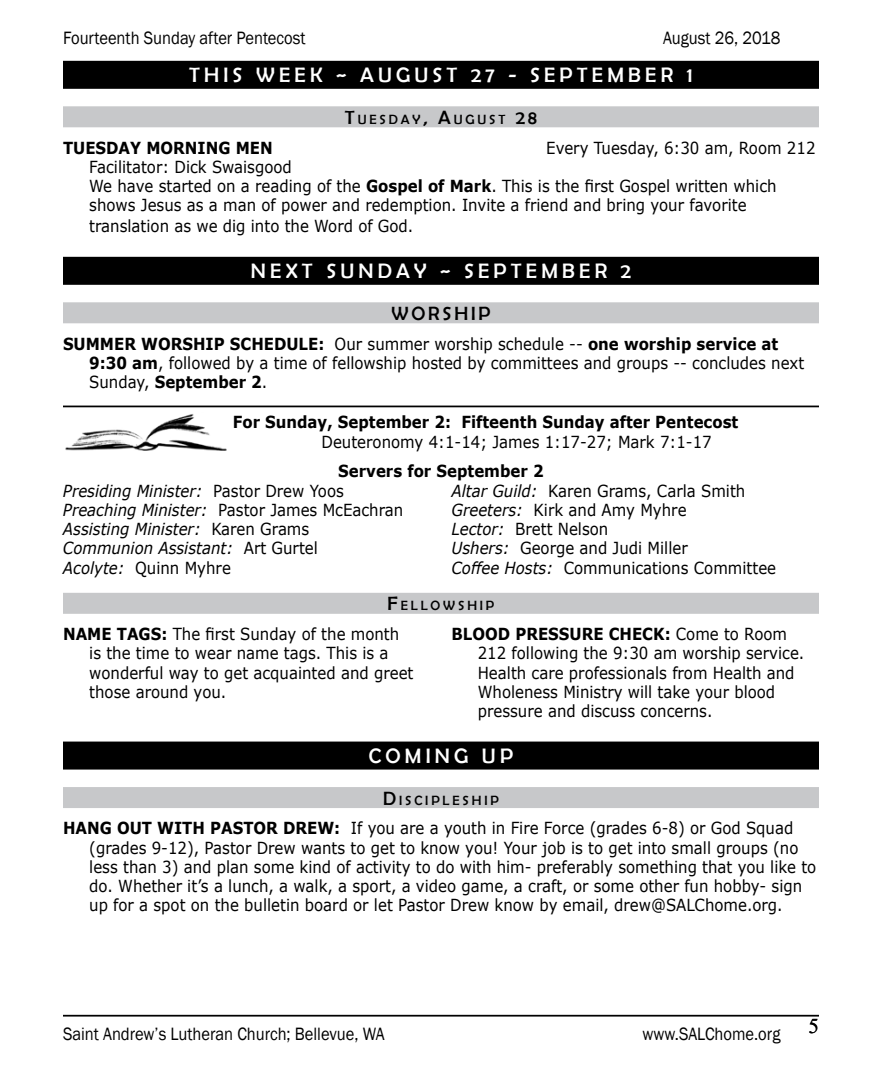
<style>
.page{position:relative;width:882px;height:1071px;background:#fff}
.page>*{position:absolute;margin:0;border:0;box-sizing:border-box;transform-origin:0 0}
.t1{font:21px "Berlin Sans FB";letter-spacing:.2em;color:#fff}
.t2{font:21px "Times New Roman";color:#000}
.t3{font:19.25px "Berlin Sans FB";color:#000}
.t4{font:18.38px "Franklin Gothic";color:#000;scale:.9 1}
.t5{font:16.62px/19.2px "Verdana";color:#000;scale:.9 1}
.t6{font:italic 16.62px/19.2px "Verdana";color:#000;scale:.9 1}
.t7{font:700 16.62px "Verdana";color:#000;scale:.9 1}
.t8{font:13.47px "Berlin Sans FB";letter-spacing:.215em;color:#000}
.s1{font-size:19.25px}
.s2{font-weight:700}
.s3{font-weight:700;font-style:normal}
.s4{font-style:normal}
.s5{font-style:italic}
</style>
<div class="page">
<hr style="left:63px;top:1015px;width:756px;height:2px;background:#000">
<div style="left:63px;top:61px;width:756px;height:28px;background:#000"></div>
<div style="left:63px;top:106px;width:756px;height:21px;background:#c7c8ca"></div>
<div style="left:63px;top:257px;width:756px;height:28px;background:#000"></div>
<div style="left:63px;top:302px;width:756px;height:21px;background:#c7c8ca"></div>
<hr style="left:63px;top:406px;width:756px;height:1px;background:#000">
<img style="left:65px;top:414px;width:162px;height:37px">
<div style="left:63px;top:593px;width:756px;height:21px;background:#c7c8ca"></div>
<div style="left:63px;top:742px;width:756px;height:28px;background:#000"></div>
<div style="left:63px;top:787px;width:756px;height:21px;background:#c7c8ca"></div>
<p class="t4" style="left:63px;top:27px;width:271px">Fourteenth Sunday after Pentecost</p>
<p class="t4" style="left:663px;top:27px;width:132px">August 26, 2018</p>
<p class="t1" style="left:189px;top:63px;width:505px">THIS WEEK ~ AUGUST 27 - SEPTEMBER 1</p>
<p class="t8" style="left:345px;top:112px;width:194px"><span class="s1">T</span>UESDAY<span class="s1">, A</span>UGUST <span class="s1">28</span></p>
<p class="t7" style="left:63px;top:136px;width:235px">TUESDAY MORNING MEN</p>
<p class="t5" style="left:546px;top:138px;width:301px">Every Tuesday, 6:30 am, Room 212</p>
<p class="t5" style="left:89px;top:157px;width:765px">Facilitator: Dick Swaisgood<br>We have started on a reading of the <span class="s2">Gospel of Mark</span>. This is the first Gospel written which shows Jesus as a man of power and redemption. Invite a friend and bring your favorite</p>
<p class="t5" style="left:89px;top:216px;width:362px">translation as we dig into the Word of God.</p>
<p class="t1" style="left:251px;top:259px;width:382px">NEXT SUNDAY ~ SEPTEMBER 2</p>
<p class="t3" style="left:391px;top:303px;width:64px">WO RSHIP</p>
<p class="t5" style="left:89px;top:334px;width:796px;text-indent:-26px"><span class="s2">SUMMER WORSHIP SCHEDULE:</span> Our summer worship schedule -- <span class="s2">one worship service at<br>9:30 am</span>, followed by a time of fellowship hosted by committees and groups -- concludes next<br>Sunday, <span class="s2">September 2</span>.</p>
<p class="t7" style="left:233px;top:410px;width:563px">For Sunday, September 2: Fifteenth Sunday after Pentecost</p>
<p class="t5" style="left:322px;top:432px;width:435px">Deuteronomy 4:1-14; James 1:17-27; Mark 7:1-17</p>
<p class="t6" style="left:63px;top:461px;width:536px;text-indent:275px"><span class="s3">Servers for September 2<br></span>Presiding Minister: <span class="s4">Pastor Drew Yoos<br></span>Preaching Minister: <span class="s4">Pastor James McEachran<br></span>Assisting Minister: <span class="s4">Karen Grams<br></span>Communion Assistant: <span class="s4">Art Gurtel<br></span>Acolyte: <span class="s4">Quinn Myhre</span></p>
<p class="t5" style="left:451px;top:481px;width:362px"><span class="s5">Altar Guild:</span> Karen Grams, Carla Smith<br><span class="s5">Greeters:</span> Kirk and Amy Myhre<br><span class="s5">Lector:</span> Brett Nelson<br><span class="s5">Ushers:</span> George and Judi Miller<br><span class="s5">Coffee Hosts:</span> Communications Committee</p>
<p class="t8" style="left:388px;top:598px;width:108px"><span class="s1">F</span>ELLOWSHIP</p>
<p class="t5" style="left:89px;top:624px;width:362px;text-indent:-26px"><span class="s2">NAME TAGS:</span> The first Sunday of the month is the time to wear name tags. This is a wonderful way to get acquainted and greet those around you.</p>
<p class="t5" style="left:478px;top:624px;width:364px;text-indent:-26px"><span class="s2">BLOOD PRESSURE CHECK:</span> Come to Room 212 following the 9:30 am worship service.<br>Health care professionals from Health and Wholeness Ministry will take your blood pressure and discuss concerns.</p>
<p class="t1" style="left:369px;top:744px;width:146px">COMING UP</p>
<p class="t8" style="left:383px;top:792px;width:117px"><span class="s1">D</span>ISCIPLESHIP</p>
<p class="t5" style="left:89px;top:818px;width:809px;text-indent:-26px"><span class="s2">HANG OUT WITH PASTOR DREW:</span> If you are a youth in Fire Force (grades 6-8) or God Squad (grades 9-12), Pastor Drew wants to get to know you! Your job is to get into small groups (no less than 3) and plan some kind of activity to do with him- preferably something that you like to do. Whether it’s a lunch, a walk, a sport, a video game, a craft, or some other fun hobby- sign up for a spot on the bulletin board or let Pastor Drew know by email, drew@SALChome.org.</p>
<p class="t4" style="left:63px;top:1022px;width:359px">Saint Andrew’s Lutheran Church; Bellevue, WA</p>
<p class="t4" style="left:643px;top:1022px;width:155px">www.SALChome.org</p>
<p class="t2" style="left:808px;top:1011px;width:12px">5</p>
</div>
